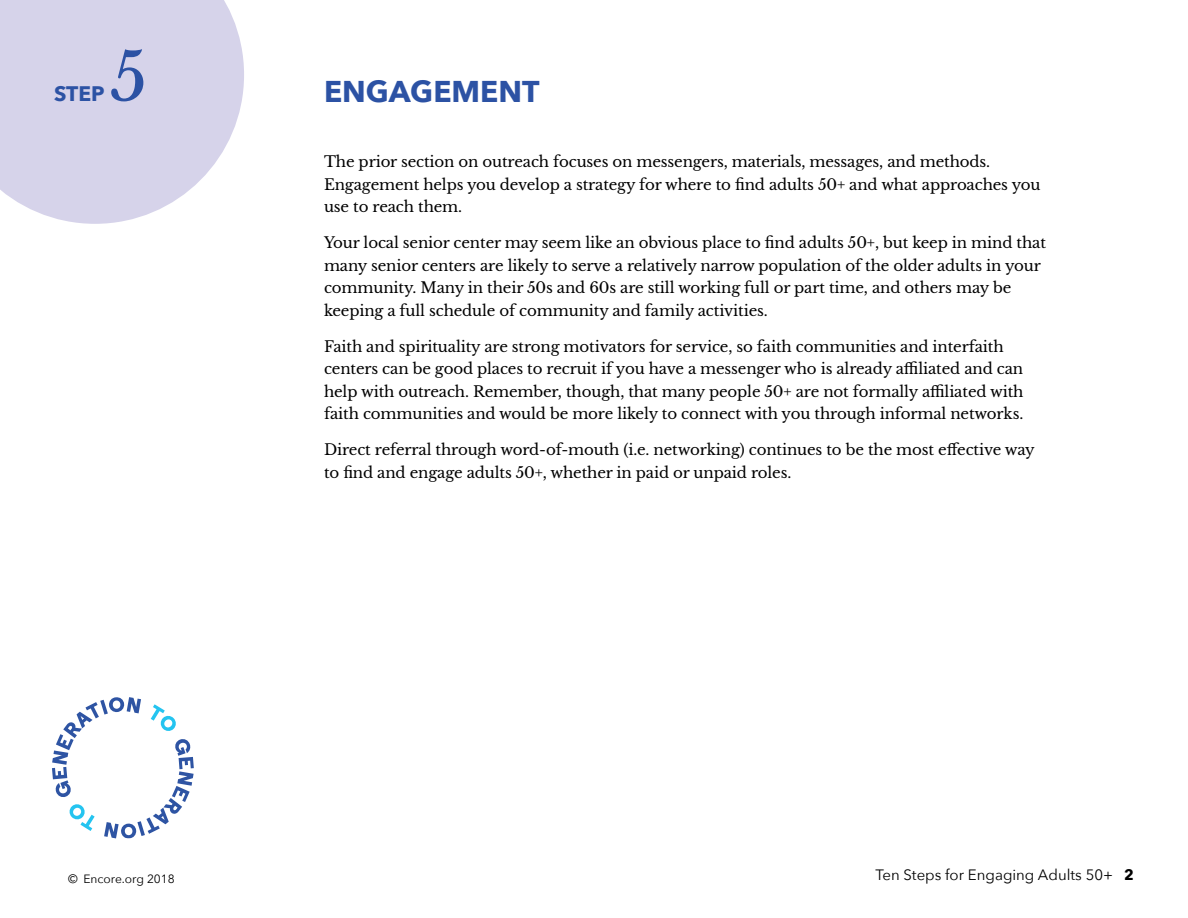
<style>
.page{position:relative;width:1188px;height:918px;background:#fff}
.page>*{position:absolute;margin:0;border:0;box-sizing:border-box;transform-origin:0 0}
.Subhead_1{font:66px "Libre Baskerville";color:#2c52a4}
.Headline_1{font:700 30px "Avenir Next";color:#2c52a4}
.Subhead_1-2{font:700 21px "Avenir Next";color:#2c52a4}
.Body_2{font:15px/22.5px "Libre Baskerville";letter-spacing:-.01em;color:#000}
.t1{font:15px "Avenir Next";color:#000}
.t2{font:12px "Avenir Next";color:#000}
.s1{font-weight:700}
</style>
<div class="page">
<svg style="left:52px;top:697px;width:142px;height:142px"></svg>
<svg style="left:0;top:0;width:244px;height:224px;background:#dad8ec"></svg>
<p class="Subhead_1" style="left:110px;top:37px;width:39px">5</p>
<p class="Subhead_1-2" style="left:54px;top:75px;width:52px">STEP</p>
<p class="Headline_1" style="left:324px;top:66px;width:217px">ENGAGEMENT</p>
<p class="Body_2" style="left:324px;top:151px;width:718px">The prior section on outreach focuses on messengers, materials, messages, and methods.<br>Engagement helps you develop a strategy for where to find adults 50+ and what approaches you use to reach them.</p>
<p class="Body_2" style="left:324px;top:232px;width:724px">Your local senior center may seem like an obvious place to find adults 50+, but keep in mind that many senior centers are likely to serve a relatively narrow population of the older adults in your community. Many in their 50s and 60s are still working full or part time, and others may be keeping a full schedule of community and family activities.</p>
<p class="Body_2" style="left:324px;top:335px;width:701px">Faith and spirituality are strong motivators for service, so faith communities and interfaith centers can be good places to recruit if you have a messenger who is already affiliated and can help with outreach. Remember, though, that many people 50+ are not formally affiliated with faith communities and would be more likely to connect with you through informal networks.</p>
<p class="Body_2" style="left:324px;top:439px;width:712px">Direct referral through word-of-mouth (i.e. networking) continues to be the most effective way to find and engage adults 50+, whether in paid or unpaid roles.</p>
<p class="t2" style="left:68px;top:869px;width:108px">© Encore.org 2018</p>
<p class="t1" style="left:875px;top:862px;width:260px">Ten Steps for Engaging Adults 50+ <span class="s1">2</span></p>
</div>
